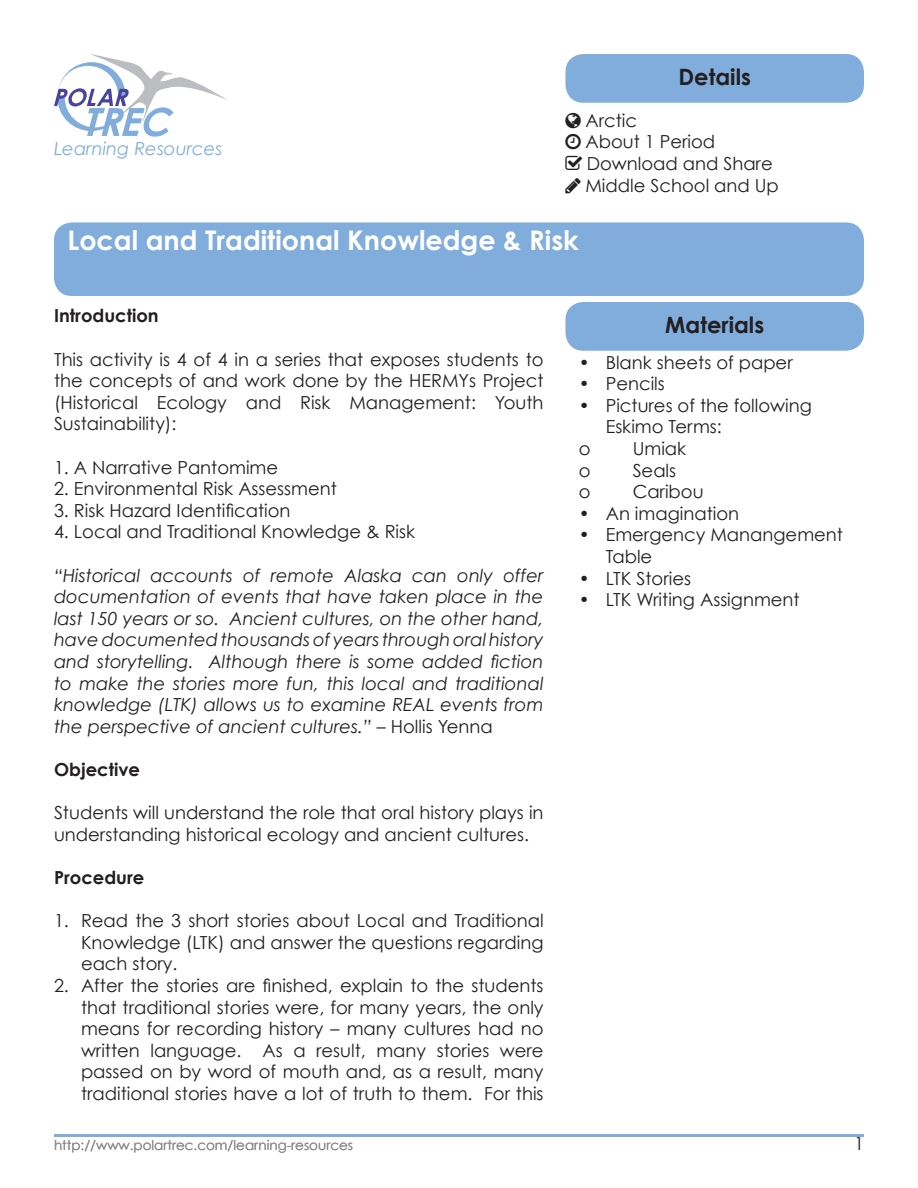
<style>
.page{position:relative;width:918px;height:1188px;background:#fff}
.page>*{position:absolute;margin:0;border:0;box-sizing:border-box;transform-origin:0 0}
.t1{font:700 27px "Century Gothic";color:#fff}
.t2{font:700 22.5px "Century Gothic";color:#231f20}
.Numbers_list_level_1{font:18px/21.6px "Century Gothic";color:#231f20}
.Numbers_list_level_1-2{font:italic 18px/21.6px "Century Gothic";color:#231f20;text-align:justify}
.Numbers_list_level_1-3{font:700 18px "Century Gothic";color:#231f20}
.t3{font:italic 18px "Century Gothic";color:#80addb}
.t4{font:13.5px "Century Gothic";color:#87898c}
.s1{font-style:normal}
</style>
<div class="page">
<hr style="left:54px;top:1134px;width:810px;height:3px;background:#80addb">
<svg style="left:54px;top:54px;width:173px;height:83px"></svg>
<div style="left:566px;top:54px;width:298px;height:49px;background:#81addc;border-radius:18px"></div>
<div style="left:54px;top:222px;width:810px;height:74px;background:#81addc;border-radius:18px"></div>
<div style="left:566px;top:302px;width:298px;height:49px;background:#81addc;border-radius:18px"></div>
<p class="t3" style="left:54px;top:137px;width:170px">Learning Resources</p>
<p class="t2" style="left:679px;top:63px;width:74px">Details</p>
<p class="Numbers_list_level_1" style="left:585px;top:109px;width:53px">Arctic</p>
<p class="Numbers_list_level_1" style="left:585px;top:131px;width:131px">About 1 Period</p>
<p class="Numbers_list_level_1" style="left:587px;top:152px;width:187px">Download and Share</p>
<p class="Numbers_list_level_1" style="left:585px;top:174px;width:195px">Middle School and Up</p>
<p class="t1" style="left:68px;top:223px;width:513px">Local and Traditional Knowledge &amp; Risk</p>
<p class="Numbers_list_level_1-3" style="left:54px;top:305px;width:106px">Introduction</p>
<p class="Numbers_list_level_1" style="left:54px;top:348px;width:491px;text-align:justify">This activity is 4 of 4 in a series that exposes students to the concepts of and work done by the HERMYs Project (Historical Ecology and Risk Management: Youth Sustainability):</p>
<p class="Numbers_list_level_1" style="left:54px;top:456px;width:226px">1. A Narrative Pantomime</p>
<p class="Numbers_list_level_1" style="left:54px;top:478px;width:284px">2. Environmental Risk Assessment</p>
<p class="Numbers_list_level_1" style="left:54px;top:499px;width:238px">3. Risk Hazard Identification</p>
<p class="Numbers_list_level_1" style="left:54px;top:521px;width:363px">4. Local and Traditional Knowledge &amp; Risk</p>
<p class="Numbers_list_level_1-2" style="left:54px;top:564px;width:491px">“Historical accounts of remote Alaska can only offer documentation of events that have taken place in the last 150 years or so. Ancient cultures, on the other hand, have documented thousands of years through oral history and storytelling. Although there is some added fiction to make the stories more fun, this local and traditional knowledge (LTK) allows us to examine REAL events from the perspective of ancient cultures.” <span class="s1">– Hollis Yenna</span></p>
<p class="Numbers_list_level_1-3" style="left:54px;top:758px;width:88px">Objective</p>
<p class="Numbers_list_level_1" style="left:54px;top:802px;width:491px">Students will understand the role that oral history plays in understanding historical ecology and ancient cultures.</p>
<p class="Numbers_list_level_1-3" style="left:54px;top:866px;width:92px">Procedure</p>
<p class="Numbers_list_level_1" style="left:81px;top:910px;width:464px;text-align:justify;text-indent:-27px">1. Read the 3 short stories about Local and Traditional Knowledge (LTK) and answer the questions regarding each story.</p>
<p class="Numbers_list_level_1" style="left:81px;top:974px;width:464px;text-align:justify;text-indent:-27px">2. After the stories are finished, explain to the students that traditional stories were, for many years, the only means for recording history – many cultures had no written language. As a result, many stories were passed on by word of mouth and, as a result, many traditional stories have a lot of truth to them. For this</p>
<p class="t4" style="left:54px;top:1137px;width:301px">http://www.polartrec.com/learning-resources</p>
<p class="t2" style="left:665px;top:311px;width:100px">Materials</p>
<p class="Numbers_list_level_1" style="left:579px;top:351px;width:216px">• Blank sheets of paper</p>
<p class="Numbers_list_level_1" style="left:579px;top:373px;width:88px">• Pencils</p>
<p class="Numbers_list_level_1" style="left:606px;top:394px;width:208px;text-indent:-27px">• Pictures of the following<br>Eskimo Terms:</p>
<p class="Numbers_list_level_1" style="left:579px;top:438px;width:13px">o</p>
<p class="Numbers_list_level_1" style="left:633px;top:438px;width:55px">Umiak</p>
<p class="Numbers_list_level_1" style="left:579px;top:459px;width:13px">o</p>
<p class="Numbers_list_level_1" style="left:633px;top:459px;width:45px">Seals</p>
<p class="Numbers_list_level_1" style="left:579px;top:481px;width:13px">o</p>
<p class="Numbers_list_level_1" style="left:633px;top:481px;width:72px">Caribou</p>
<p class="Numbers_list_level_1" style="left:579px;top:502px;width:162px">• An imagination</p>
<p class="Numbers_list_level_1" style="left:606px;top:524px;width:239px;text-indent:-27px">• Emergency Manangement<br>Table</p>
<p class="Numbers_list_level_1" style="left:579px;top:567px;width:114px">• LTK Stories</p>
<p class="Numbers_list_level_1" style="left:579px;top:589px;width:222px">• LTK Writing Assignment</p>
<p class="Numbers_list_level_1" style="left:854px;top:1133px;width:11px">1</p>
</div>
